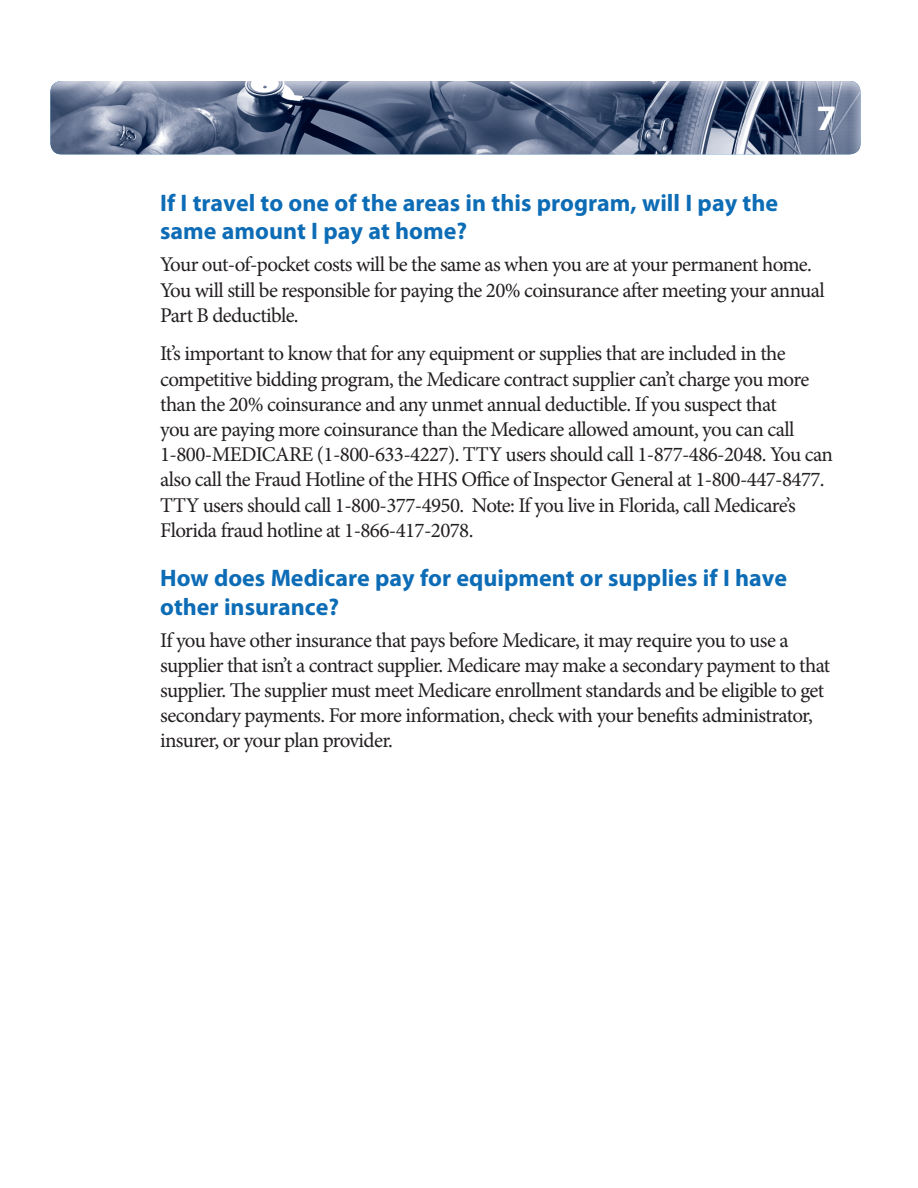
<style>
.page{position:relative;width:918px;height:1188px;background:#fff}
.page>*{position:absolute;margin:0;border:0;box-sizing:border-box;transform-origin:0 0}
.t1{font:700 36px "Myriad Pro";color:#fff}
.subhead{font:700 24px/28.8px "Myriad Pro";color:#0d6cb6}
.Text_14{font:21px/25.2px "Minion Pro";letter-spacing:-.03em;color:#231f20}
</style>
<div class="page">
<img style="left:50px;top:81px;width:810px;height:73px">
<h1 class="t1" style="left:816px;top:95px;width:21px">7</h1>
<p class="subhead" style="left:160px;top:187px;width:619px">If I travel to one of the areas in this program, will I pay the same amount I pay at home?</p>
<p class="Text_14" style="left:160px;top:252px;width:666px">Your out-of-pocket costs will be the same as when you are at your permanent home.<br>You will still be responsible for paying the 20% coinsurance after meeting your annual<br>Part B deductible.</p>
<p class="Text_14" style="left:160px;top:341px;width:674px">It’s important to know that for any equipment or supplies that are included in the competitive bidding program, the Medicare contract supplier can’t charge you more than the 20% coinsurance and any unmet annual deductible. If you suspect that<br>you are paying more coinsurance than the Medicare allowed amount, you can call 1-800-MEDICARE (1-800-633-4227). TTY users should call 1-877-486-2048. You can also call the Fraud Hotline of the HHS Office of Inspector General at 1-800-447-8477.<br>TTY users should call 1-800-377-4950. Note: If you live in Florida, call Medicare’s Florida fraud hotline at 1-866-417-2078.</p>
<p class="subhead" style="left:160px;top:563px;width:629px">How does Medicare pay for equipment or supplies if I have other insurance?</p>
<p class="Text_14" style="left:160px;top:627px;width:672px">If you have other insurance that pays before Medicare, it may require you to use a supplier that isn’t a contract supplier. Medicare may make a secondary payment to that supplier. The supplier must meet Medicare enrollment standards and be eligible to get secondary payments. For more information, check with your benefits administrator, insurer, or your plan provider.</p>
</div>
